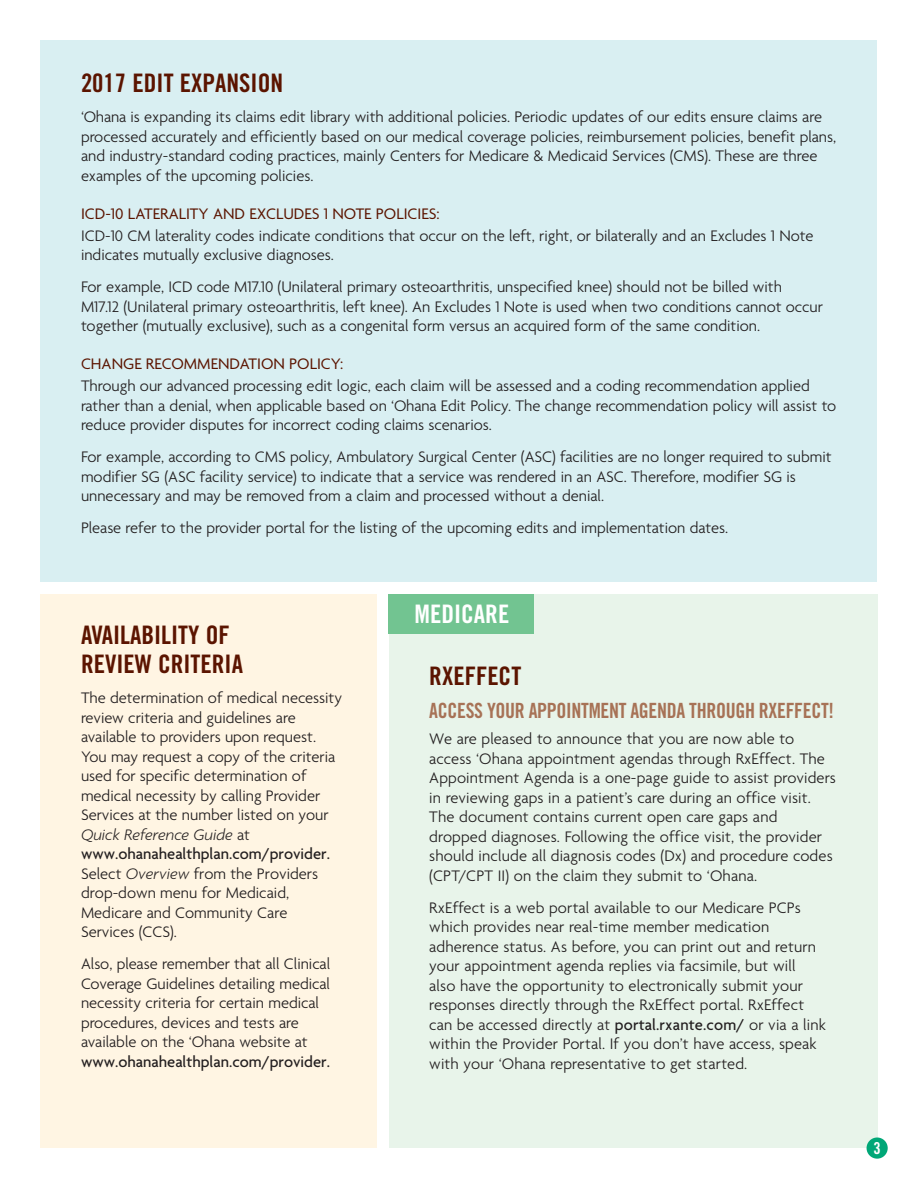
<style>
.page{position:relative;width:918px;height:1188px;background:#fff}
.page>*{position:absolute;margin:0;border:0;box-sizing:border-box;transform-origin:0 0}
.t1{font:25.5px/28.5px "Trade Gothic Bold Cond Twenty";color:#5b1400}
.t2{font:25.5px "Trade Gothic Bold Cond Twenty";color:#fff}
.t3{font:21px "Trade Gothic Bold Cond Twenty";letter-spacing:-.015em;color:#a77256;scale:.95 1}
.t4{font:300 16.5px/19.5px "Agenda";color:#231f20}
.t5{font:16.5px "Agenda";color:#5b1400}
.t6{font:500 16.5px "Agenda";color:#231f20}
.t7{font:16.5px "Trade Gothic Bold Cond Twenty";color:#fff}
.s1{font-style:italic}
.s2{font-weight:500}
</style>
<div class="page">
<div style="left:40px;top:594px;width:337px;height:554px;background:#fff5e3"></div>
<div style="left:40px;top:40px;width:838px;height:542px;background:#d9eff2"></div>
<div style="left:389px;top:594px;width:489px;height:554px;background:#e8f4ea"></div>
<div style="left:389px;top:594px;width:145px;height:39px;background:#72c491"></div>
<div style="left:867px;top:1138px;width:21px;height:21px;background:#00a777;border-radius:50%"></div>
<h1 class="t1" style="left:81px;top:68px;width:204px">2017 EDIT EXPANSION</h1>
<p class="t4" style="left:81px;top:107px;width:757px">‘Ohana is expanding its claims edit library with additional policies. Periodic updates of our edits ensure claims are processed accurately and efficiently based on our medical coverage policies, reimbursement policies, benefit plans, and industry-standard coding practices, mainly Centers for Medicare &amp; Medicaid Services (CMS). These are three examples of the upcoming policies.</p>
<p class="t5" style="left:81px;top:203px;width:360px">ICD-10 LATERALITY AND EXCLUDES 1 NOTE POLICIES:</p>
<p class="t4" style="left:81px;top:225px;width:734px">ICD-10 CM laterality codes indicate conditions that occur on the left, right, or bilaterally and an Excludes 1 Note indicates mutually exclusive diagnoses.</p>
<p class="t4" style="left:81px;top:277px;width:744px">For example, ICD code M17.10 (Unilateral primary osteoarthritis, unspecified knee) should not be billed with<br>M17.12 (Unilateral primary osteoarthritis, left knee). An Excludes 1 Note is used when two conditions cannot occur together (mutually exclusive), such as a congenital form versus an acquired form of the same condition.</p>
<p class="t5" style="left:81px;top:354px;width:264px">CHANGE RECOMMENDATION POLICY:</p>
<p class="t4" style="left:81px;top:376px;width:757px">Through our advanced processing edit logic, each claim will be assessed and a coding recommendation applied rather than a denial, when applicable based on ‘Ohana Edit Policy. The change recommendation policy will assist to reduce provider disputes for incorrect coding claims scenarios.</p>
<p class="t4" style="left:81px;top:447px;width:752px">For example, according to CMS policy, Ambulatory Surgical Center (ASC) facilities are no longer required to submit modifier SG (ASC facility service) to indicate that a service was rendered in an ASC. Therefore, modifier SG is unnecessary and may be removed from a claim and processed without a denial.</p>
<p class="t4" style="left:81px;top:518px;width:649px">Please refer to the provider portal for the listing of the upcoming edits and implementation dates.</p>
<h1 class="t1" style="left:81px;top:621px;width:164px">AVAILABILITY OF<br>REVIEW CRITERIA</h1>
<p class="t4" style="left:81px;top:688px;width:263px">The determination of medical necessity review criteria and guidelines are available to providers upon request.<br>You may request a copy of the criteria used for specific determination of medical necessity by calling Provider Services at the number listed on your <span class="s1">Quick Reference Guide</span> at <span class="s2">www.ohanahealthplan.com/provider.<br></span>Select <span class="s1">Overview</span> from the Providers drop-down menu for Medicaid, Medicare and Community Care Services (CCS).</p>
<p class="t4" style="left:81px;top:954px;width:251px">Also, please remember that all Clinical Coverage Guidelines detailing medical necessity criteria for certain medical procedures, devices and tests are available on the ‘Ohana website at</p>
<p class="t6" style="left:81px;top:1051px;width:251px">www.ohanahealthplan.com/provider.</p>
<h1 class="t2" style="left:414px;top:598px;width:96px">MEDICARE</h1>
<h1 class="t1" style="left:429px;top:661px;width:94px">RXEFFECT</h1>
<p class="t3" style="left:429px;top:698px;width:428px">ACCESS YOUR APPOINTMENT AGENDA THROUGH RXEFFECT!</p>
<p class="t4" style="left:429px;top:729px;width:408px">We are pleased to announce that you are now able to access ‘Ohana appointment agendas through RxEffect. The Appointment Agenda is a one-page guide to assist providers in reviewing gaps in a patient’s care during an office visit.<br>The document contains current open care gaps and dropped diagnoses. Following the office visit, the provider should include all diagnosis codes (Dx) and procedure codes (CPT/CPT II) on the claim they submit to ‘Ohana.</p>
<p class="t4" style="left:429px;top:897px;width:398px">RxEffect is a web portal available to our Medicare PCPs which provides near real-time member medication adherence status. As before, you can print out and return your appointment agenda replies via facsimile, but will<br>also have the opportunity to electronically submit your responses directly through the RxEffect portal. RxEffect can be accessed directly at <span class="s2">portal.rxante.com/</span> or via a link within the Provider Portal. If you don’t have access, speak with your ‘Ohana representative to get started.</p>
<p class="t7" style="left:874px;top:1138px;width:9px">3</p>
</div>
